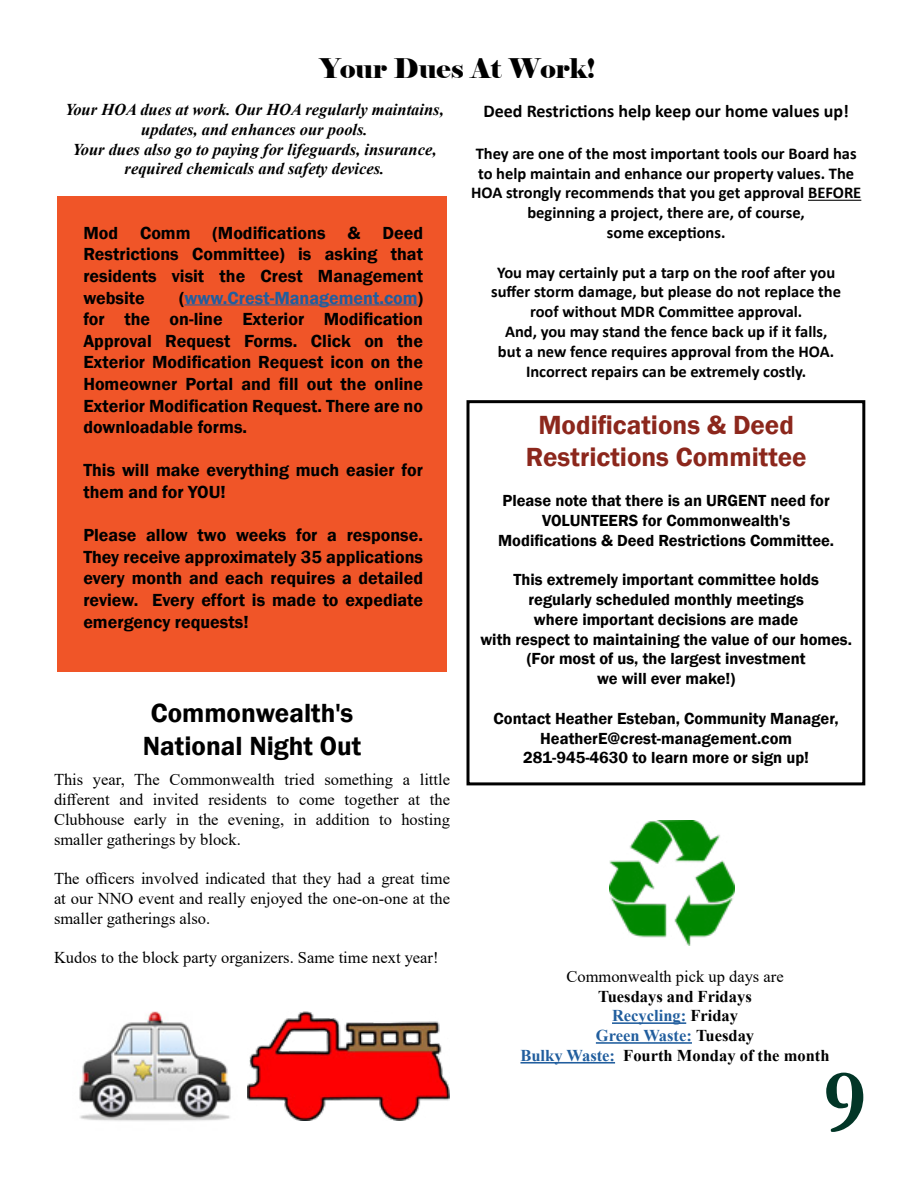
<style>
.page{position:relative;width:918px;height:1188px;background:#fff}
.page>*{position:absolute;margin:0;border:0;box-sizing:border-box;transform-origin:0 0}
.t1{font:700 90px "Garamond";color:#023627}
.t2{font:600 27px/32.4px "Franklin Gothic";color:#8c271c;text-align:center}
.t3{font:600 27px/32.4px "Franklin Gothic";color:#000}
.t4{font:27px "Elephant";color:#000}
.t5{font:600 18px/21.6px "Franklin Gothic";color:#000;text-align:justify}
.t6{font:700 18px "Calibri";color:#000}
.t7{font:700 16.5px/19.8px "Calibri";color:#000;text-align:center}
.t8{font:600 16.5px/19.8px "Franklin Gothic";color:#000;text-align:center}
.t9{font:16.5px/19.8px "Times New Roman";color:#000;text-align:justify}
.t10{font:italic 700 16.5px/19.8px "Times New Roman";color:#000;text-align:center}
.t11{font:700 16.5px/19.8px "Times New Roman";color:#000;text-align:center}
.s1{color:#215e9e}
</style>
<div class="page">
<div style="left:57px;top:197px;width:390px;height:475px;background:#f05123"></div>
<hr style="left:184px;top:305px;width:234px;height:1px;background:#215e9e">
<hr style="left:612px;top:1022px;width:74px;height:2px;background:#215e9e">
<hr style="left:596px;top:1042px;width:96px;height:2px;background:#215e9e">
<hr style="left:520px;top:1062px;width:95px;height:2px;background:#215e9e">
<img style="left:610px;top:820px;width:125px;height:126px">
<hr style="left:808px;top:200px;width:53px;height:1px;background:#000">
<img style="left:247px;top:1011px;width:202px;height:110px">
<img style="left:79px;top:1011px;width:152px;height:110px">
<div style="left:466px;top:400px;width:399px;height:385px;border:3px solid #000"></div>
<h2 class="t4" style="left:320px;top:52px;width:277px">Your Dues At Work!</h2>
<p class="t10" style="left:65px;top:99px;width:380px">Your HOA dues at work. Our HOA regularly maintains, updates, and enhances our pools.<br>Your dues also go to paying for lifeguards, insurance, required chemicals and safety devices.</p>
<p class="t5" style="left:83px;top:222px;width:341px">Mod Comm (Modifications &amp; Deed Restrictions Committee) is asking that residents visit the Crest Management website</p>
<p class="t5" style="left:83px;top:287px;width:341px;text-indent:96px">(<span class="s1">www.Crest-Management.com</span>) for the on-line Exterior Modification Approval Request Forms. Click on the Exterior Modification Request icon on the Homeowner Portal and fill out the online Exterior Modification Request. There are no downloadable forms.</p>
<p class="t5" style="left:83px;top:460px;width:341px">This will make everything much easier for them and for YOU!</p>
<p class="t5" style="left:83px;top:525px;width:341px">Please allow two weeks for a response.<br>They receive approximately 35 applications every month and each requires a detailed review. Every effort is made to expediate emergency requests!</p>
<h2 class="t3" style="left:143px;top:697px;width:220px">Commonwealth's<br>National Night Out</h2>
<p class="t9" style="left:54px;top:769px;width:398px">This year, The Commonwealth tried something a little different and invited residents to come together at the Clubhouse early in the evening, in addition to hosting smaller gatherings by block.</p>
<p class="t9" style="left:54px;top:868px;width:398px">The officers involved indicated that they had a great time at our NNO event and really enjoyed the one-on-one at the smaller gatherings also.</p>
<p class="t9" style="left:54px;top:947px;width:386px">Kudos to the block party organizers. Same time next year!</p>
<p class="t6" style="left:484px;top:99px;width:367px">Deed Restrictions help keep our home values up!</p>
<p class="t7" style="left:471px;top:143px;width:392px">They are one of the most important tools our Board has to help maintain and enhance our property values. The HOA strongly recommends that you get approval BEFORE beginning a project, there are, of course,<br>some exceptions.</p>
<p class="t7" style="left:491px;top:262px;width:351px">You may certainly put a tarp on the roof after you suffer storm damage, but please do not replace the roof without MDR Committee approval.<br>And, you may stand the fence back up if it falls,<br>but a new fence requires approval from the HOA.<br>Incorrect repairs can be extremely costly.</p>
<h2 class="t2" style="left:526px;top:409px;width:282px">Modifications &amp; Deed<br>Restrictions Committee</h2>
<p class="t8" style="left:498px;top:491px;width:338px">Please note that there is an URGENT need for<br>VOLUNTEERS for Commonwealth's<br>Modifications &amp; Deed Restrictions Committee.</p>
<p class="t8" style="left:480px;top:570px;width:373px">This extremely important committee holds regularly scheduled monthly meetings<br>where important decisions are made<br>with respect to maintaining the value of our homes. (For most of us, the largest investment<br>we will ever make!)</p>
<p class="t8" style="left:494px;top:709px;width:347px">Contact Heather Esteban, Community Manager,<br>HeatherE@crest-management.com<br>281-945-4630 to learn more or sign up!</p>
<p class="t9" style="left:566px;top:966px;width:219px">Commonwealth pick up days are</p>
<p class="t11" style="left:520px;top:986px;width:311px">Tuesdays and Fridays<br><span class="s1">Recycling:</span> Friday<br><span class="s1">Green Waste:</span> Tuesday<br><span class="s1">Bulky Waste:</span> Fourth Monday of the month</p>
<h1 class="t1" style="left:824px;top:1041px;width:44px">9</h1>
</div>
